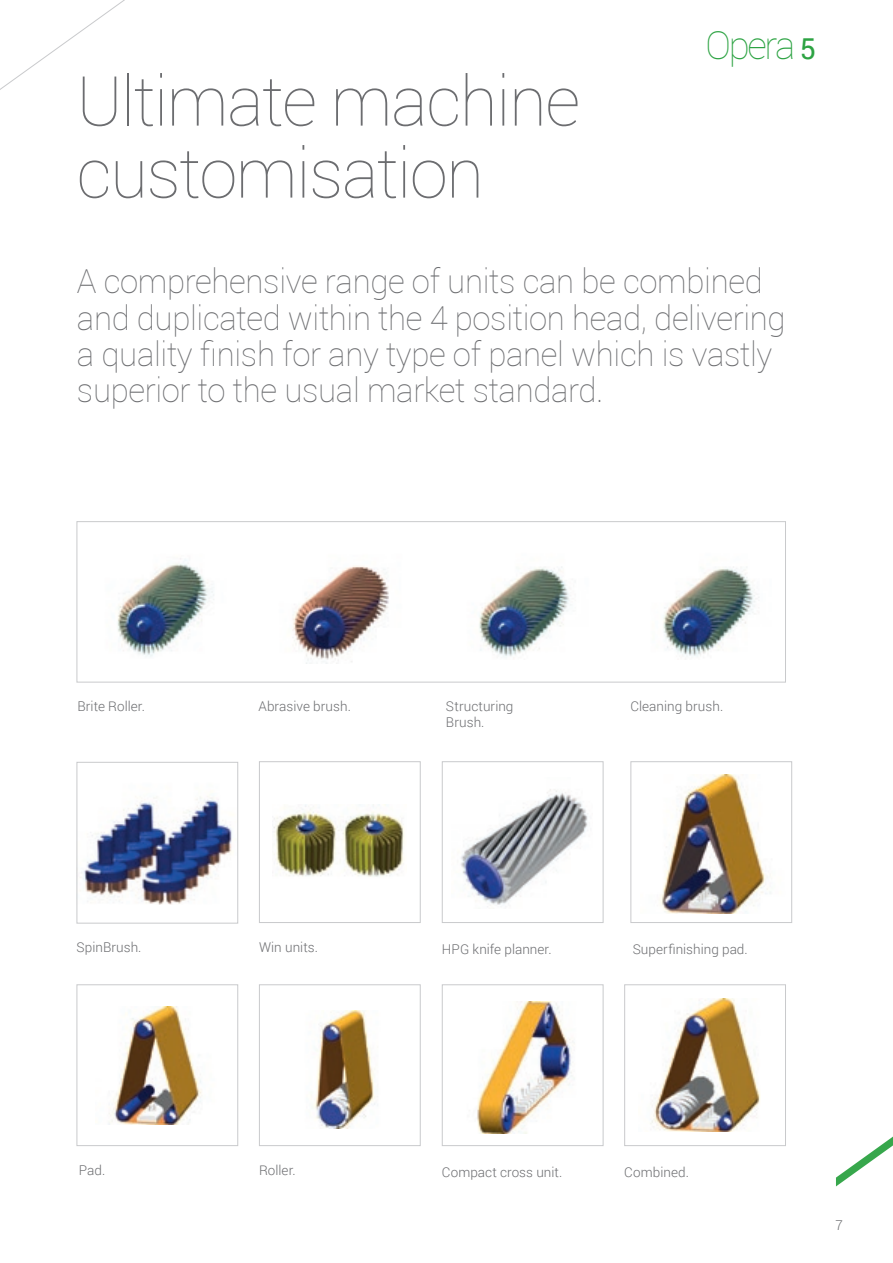
<style>
.page{position:relative;width:893px;height:1263px;background:#fff}
.page>*{position:absolute;margin:0;border:0;box-sizing:border-box;transform-origin:0 0}
.t1{font:100 69px/72px "Roboto";letter-spacing:-.02em;color:#6c6d70}
.t2{font:100 38.4px "Roboto";letter-spacing:-.06em;color:#2da343}
.t3{font:100 33px/36px "Roboto";letter-spacing:-.01em;color:#6c6d70}
.t4{font:300 13.5px "Roboto";letter-spacing:.005em;color:#6c6d70}
.s1{font-weight:400;font-size:28.8px}
</style>
<div class="page">
<svg style="left:0;top:0;width:125px;height:683px"></svg>
<svg style="left:836px;top:1136px;width:57px;height:50px"></svg>
<div style="left:77px;top:521px;width:709px;height:161px;border:1px solid #c9cacc"></div>
<img style="left:83px;top:533px;width:131px;height:125px">
<img style="left:292px;top:566px;width:97px;height:97px">
<img style="left:479px;top:566px;width:92px;height:91px">
<img style="left:663px;top:567px;width:92px;height:90px">
<img style="left:80px;top:796px;width:152px;height:109px">
<div style="left:77px;top:762px;width:161px;height:161px;border:1px solid #c9cacc"></div>
<div style="left:259px;top:761px;width:162px;height:162px;background:#fff;border:1px solid #c9cacc"></div>
<img style="left:273px;top:804px;width:131px;height:73px">
<img style="left:460px;top:789px;width:128px;height:118px">
<div style="left:442px;top:761px;width:161px;height:162px;border:1px solid #c9cacc"></div>
<div style="left:77px;top:984px;width:161px;height:162px;background:#fff;border:1px solid #c9cacc"></div>
<img style="left:109px;top:1007px;width:93px;height:117px">
<img style="left:313px;top:1010px;width:62px;height:119px">
<div style="left:259px;top:984px;width:162px;height:162px;border:1px solid #c9cacc"></div>
<img style="left:477px;top:1001px;width:98px;height:132px">
<div style="left:442px;top:984px;width:161px;height:162px;border:1px solid #c9cacc"></div>
<img style="left:650px;top:999px;width:110px;height:132px">
<div style="left:624px;top:984px;width:162px;height:162px;border:1px solid #c9cacc"></div>
<img style="left:659px;top:774px;width:112px;height:140px">
<div style="left:630px;top:761px;width:162px;height:162px;border:1px solid #c9cacc"></div>
<p class="t1" style="left:77px;top:63px;width:505px">Ultimate machine customisation</p>
<p class="t2" style="left:705px;top:19px;width:112px">Opera <span class="s1">5</span></p>
<p class="t3" style="left:77px;top:263px;width:710px">A comprehensive range of units can be combined and duplicated within the 4 position head, delivering a quality finish for any type of panel which is vastly superior to the usual market standard.</p>
<p class="t4" style="left:77px;top:697px;width:69px">Brite Roller.</p>
<p class="t4" style="left:258px;top:697px;width:94px">Abrasive brush.</p>
<p class="t4" style="left:446px;top:697px;width:69px">Structuring</p>
<p class="t4" style="left:630px;top:697px;width:94px">Cleaning brush.</p>
<p class="t4" style="left:446px;top:713px;width:40px">Brush.</p>
<p class="t4" style="left:77px;top:938px;width:66px">SpinBrush.</p>
<p class="t4" style="left:259px;top:937px;width:61px">Win units.</p>
<p class="t4" style="left:442px;top:940px;width:111px">HPG knife planner.</p>
<p class="t4" style="left:633px;top:940px;width:117px">Superfinishing pad.</p>
<p class="t4" style="left:79px;top:1161px;width:28px">Pad.</p>
<p class="t4" style="left:259px;top:1161px;width:38px">Roller.</p>
<p class="t4" style="left:442px;top:1163px;width:122px">Compact cross unit.</p>
<p class="t4" style="left:624px;top:1163px;width:66px">Combined.</p>
<p class="t4" style="left:836px;top:1215px;width:9px">7</p>
</div>
